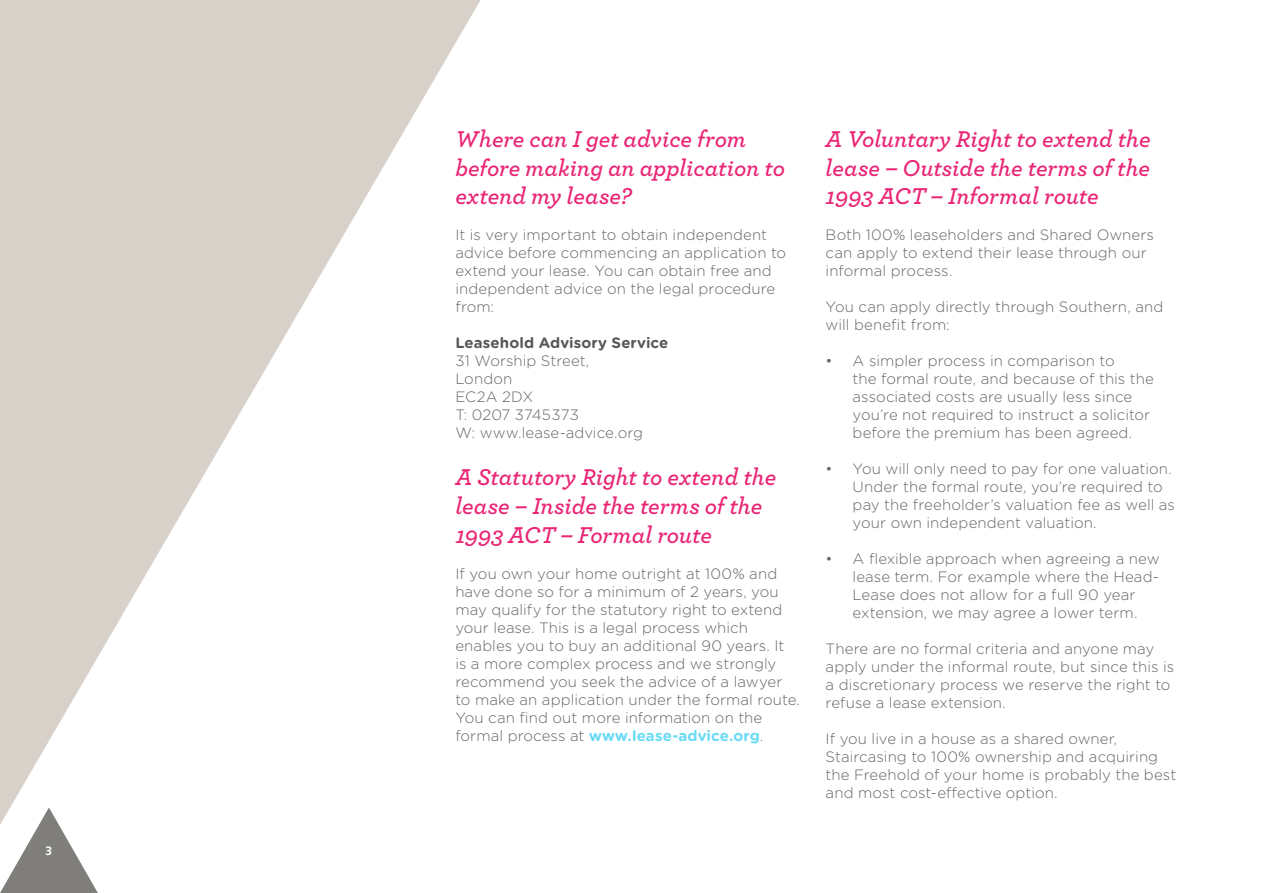
<style>
.page{position:relative;width:1263px;height:893px;background:#fff}
.page>*{position:absolute;margin:0;border:0;box-sizing:border-box;transform-origin:0 0}
.SHG_Bullet_points_2N{font:italic 600 24px/28.8px "Archer";letter-spacing:-.005em;color:#ea2575}
.SHG_Bullet_points_2N-2{font:300 15px/18px "Gotham Rounded";letter-spacing:.005em;color:#646669}
.SHG_Bullet_points_2N-3{font:700 15px "Gotham Rounded";letter-spacing:.01em;color:#55575a}
.t1{font:700 12px "Frutiger LT Std";color:#fff}
.s1{font-weight:700;color:#69dbf5}
</style>
<div class="page">
<svg style="left:0;top:0;width:480px;height:807px;fill:#d7d1ca"></svg>
<svg style="left:0;top:807px;width:98px;height:86px"></svg>
<p class="t1" style="left:46px;top:843px;width:8px">3</p>
<p class="SHG_Bullet_points_2N" style="left:455px;top:123px;width:331px">Where can I get advice from before making an application to extend my lease?</p>
<p class="SHG_Bullet_points_2N-2" style="left:455px;top:225px;width:332px">It is very important to obtain independent advice before commencing an application to extend your lease. You can obtain free and independent advice on the legal procedure from:</p>
<p class="SHG_Bullet_points_2N-3" style="left:455px;top:332px;width:215px">Leasehold Advisory Service</p>
<p class="SHG_Bullet_points_2N-2" style="left:455px;top:351px;width:136px">31 Worship Street,</p>
<p class="SHG_Bullet_points_2N-2" style="left:455px;top:369px;width:58px">London</p>
<p class="SHG_Bullet_points_2N-2" style="left:455px;top:387px;width:79px">EC2A 2DX</p>
<p class="SHG_Bullet_points_2N-2" style="left:455px;top:405px;width:125px">T: 0207 3745373</p>
<p class="SHG_Bullet_points_2N-2" style="left:455px;top:423px;width:189px">W: www.lease-advice.org</p>
<p class="SHG_Bullet_points_2N" style="left:455px;top:461px;width:322px">A Statutory Right to extend the lease – Inside the terms of the<br>1993 ACT – Formal route</p>
<p class="SHG_Bullet_points_2N-2" style="left:455px;top:564px;width:346px">If you own your home outright at 100% and have done so for a minimum of 2 years, you may qualify for the statutory right to extend your lease. This is a legal process which enables you to buy an additional 90 years. It<br>is a more complex process and we strongly recommend you seek the advice of a lawyer to make an application under the formal route.<br>You can find out more information on the formal process at <span class="s1">www.lease-advice.org</span>.</p>
<p class="SHG_Bullet_points_2N" style="left:826px;top:123px;width:327px;text-align:justify">A Voluntary Right to extend the lease – Outside the terms of the 1993 ACT – Informal route</p>
<p class="SHG_Bullet_points_2N-2" style="left:826px;top:225px;width:330px">Both 100% leaseholders and Shared Owners can apply to extend their lease through our informal process.</p>
<p class="SHG_Bullet_points_2N-2" style="left:826px;top:297px;width:339px">You can apply directly through Southern, and will benefit from:</p>
<p class="SHG_Bullet_points_2N-2" style="left:826px;top:351px;width:290px">• A simpler process in comparison to</p>
<p class="SHG_Bullet_points_2N-2" style="left:853px;top:369px;width:303px">the formal route, and because of this the</p>
<p class="SHG_Bullet_points_2N-2" style="left:853px;top:387px;width:299px">associated costs are usually less since you’re not required to instruct a solicitor before the premium has been agreed.</p>
<p class="SHG_Bullet_points_2N-2" style="left:826px;top:459px;width:348px">• You will only need to pay for one valuation.</p>
<p class="SHG_Bullet_points_2N-2" style="left:853px;top:477px;width:324px">Under the formal route, you’re required to pay the freeholder’s valuation fee as well as your own independent valuation.</p>
<p class="SHG_Bullet_points_2N-2" style="left:826px;top:549px;width:335px">• A flexible approach when agreeing a new</p>
<p class="SHG_Bullet_points_2N-2" style="left:853px;top:567px;width:308px">lease term. For example where the Head-<br>Lease does not allow for a full 90 year extension, we may agree a lower term.</p>
<p class="SHG_Bullet_points_2N-2" style="left:826px;top:639px;width:350px">There are no formal criteria and anyone may apply under the informal route, but since this is a discretionary process we reserve the right to refuse a lease extension.</p>
<p class="SHG_Bullet_points_2N-2" style="left:826px;top:729px;width:352px">If you live in a house as a shared owner, Staircasing to 100% ownership and acquiring the Freehold of your home is probably the best and most cost-effective option.</p>
</div>
